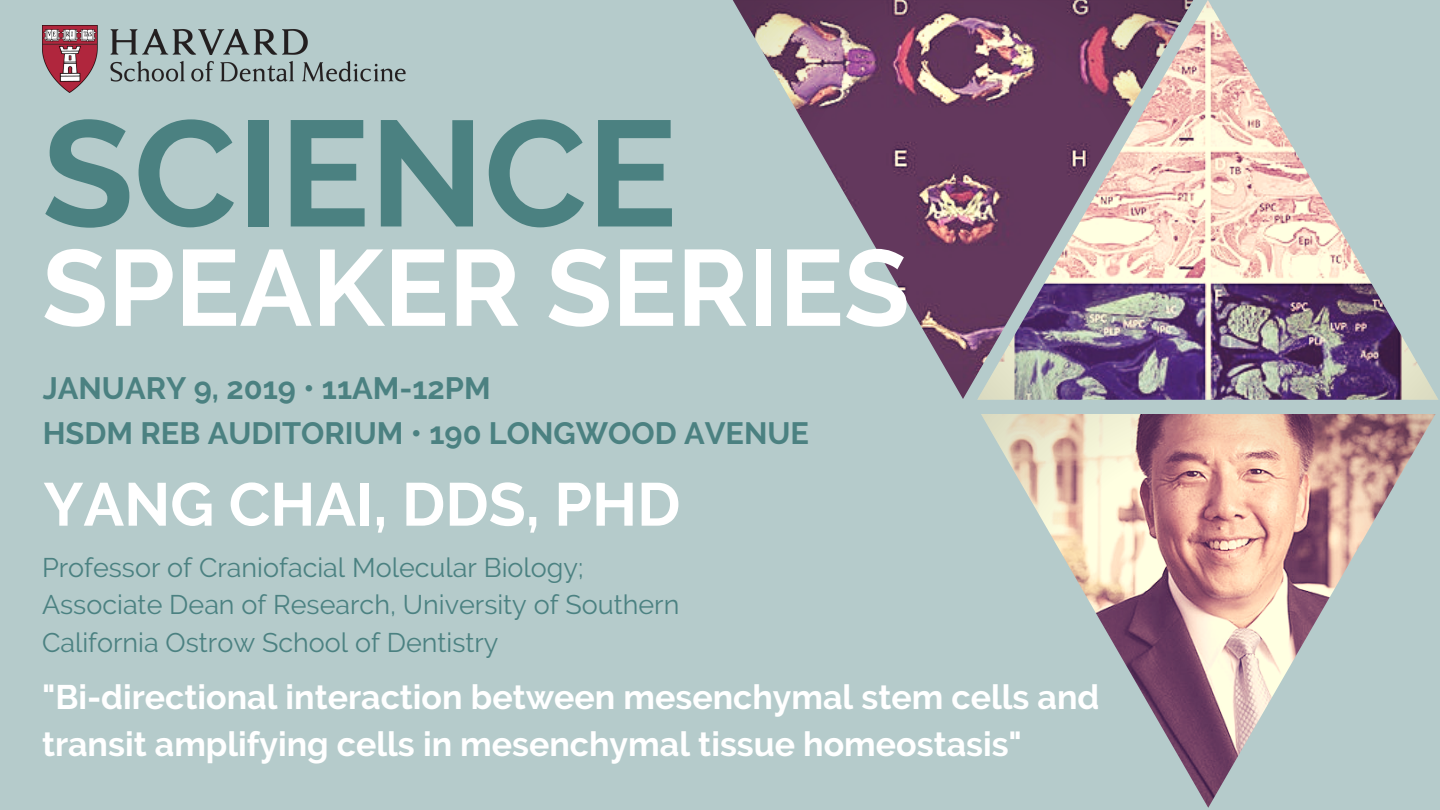
<style>
.page{position:relative;width:1440px;height:810px;background:#b5cbcb}
.page>*{position:absolute;margin:0;border:0;box-sizing:border-box;transform-origin:0 0}
.t1{font:700 149.9px "Raleway";color:#4b8181}
.t2{font:700 107.6px "Raleway";color:#fff}
.t3{font:700 60.5px "Raleway";color:#fff}
.t4{font:700 34px/47.2px "Raleway";color:#fff}
.t5{font:700 30.8px/45px "Raleway";color:#4b8181}
.t6{font:26.9px/37.5px "Raleway";color:#4b8181}
</style>
<div class="page">
<svg style="left:981px;top:414px;width:454px;height:394px"></svg>
<svg style="left:733px;top:0;width:244px;height:399px"></svg>
<img style="left:42px;top:26px;width:364px;height:66px">
<img style="left:977px;top:0;width:461px;height:400px">
<h1 class="t1" style="left:42px;top:86px;width:637px">SCIENCE</h1>
<h2 class="t2" style="left:42px;top:225px;width:869px">SPEAKER SERIES</h2>
<p class="t5" style="left:43px;top:365px;width:768px">JANUARY 9, 2019 • 11AM-12PM<br>HSDM REB AUDITORIUM • 190 LONGWOOD AVENUE</p>
<h3 class="t3" style="left:44px;top:469px;width:638px">YANG CHAI, DDS, PHD</h3>
<p class="t6" style="left:42px;top:549px;width:639px">Professor of Craniofacial Molecular Biology;<br>Associate Dean of Research, University of Southern<br>California Ostrow School of Dentistry</p>
<p class="t4" style="left:42px;top:673px;width:1059px">"Bi-directional interaction between mesenchymal stem cells and transit amplifying cells in mesenchymal tissue homeostasis"</p>
</div>
